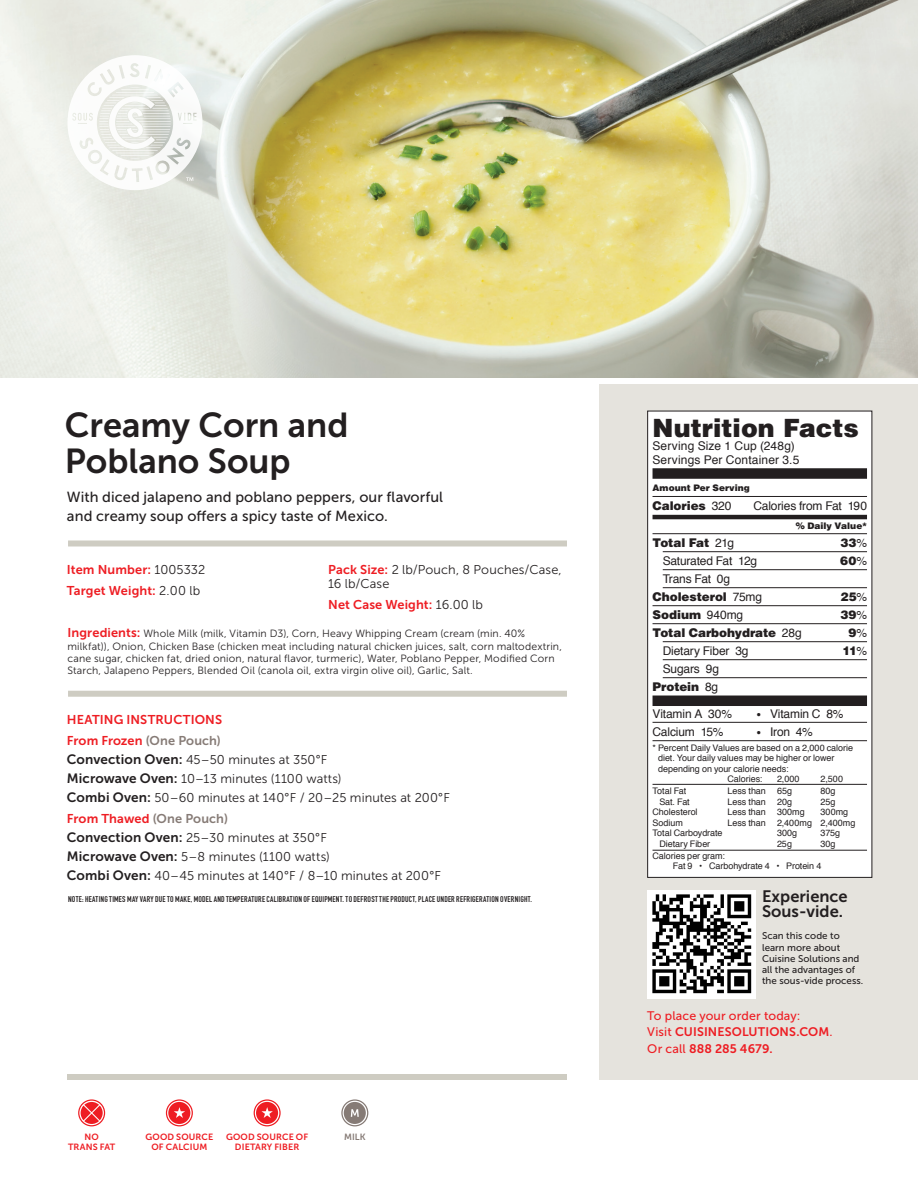
<style>
.page{position:relative;width:918px;height:1188px;background:#fff}
.page>*{position:absolute;margin:0;border:0;box-sizing:border-box;transform-origin:0 0}
._1_-_PRODUCT{font:34.5px/36px "Museo Sans 700";color:#231f20}
.t1{font:900 25.2px "Helvetica LT Std";color:#231f20}
.t2{font:16.5px/15px "Museo Sans 700";color:#231f20}
._2_-_DESCRIPTION-NEW{font:14.7px/18.8px "Museo Sans 500";letter-spacing:.005em;color:#231f20}
._8_-_Heating_Instruc{font:12.75px "Museo Sans 300";letter-spacing:.005em;color:#231f20}
._4_-_INFO_-_2_column{font:12.75px "Museo Sans 700";letter-spacing:.01em;color:#ee1d23}
._4_-_INFO_-_2_column-2{font:12.75px/14.2px "Museo Sans 300";letter-spacing:.01em;color:#231f20}
._7_-_Heating_Instruc{font:12.75px "Museo Sans 700";letter-spacing:.01em;color:#ee1d23}
._6_-_Heating_Instruc{font:12.75px "Museo Sans 700";letter-spacing:.01em;color:#ee1d23}
.t3{font:12.3px/16.5px "Museo Sans 700";letter-spacing:.01em;color:#ee1d23}
.t4{font:12.3px "Museo Sans 500";letter-spacing:.015em;color:#ee1d23}
.t5{font:12px "Helvetica";letter-spacing:-.01em;color:#231f20}
.t6{font:900 12px "Helvetica LT Std";letter-spacing:-.01em;color:#231f20}
.t7{font:12px/13.5px "Helvetica";letter-spacing:.01em;color:#231f20}
._5_-_INGREDIENTS{font:10.5px/12.3px "Museo Sans 300";letter-spacing:.015em;color:#231f20}
.t8{font:9.75px/11.2px "Museo Sans 500";color:#231f20}
.t9{font:9px/10.5px "Helvetica";letter-spacing:-.005em;color:#231f20}
._10_-_ICONS{font:9px/10.5px "Museo Sans 700";letter-spacing:.015em;color:#ee1d23;text-align:center}
.t10{font:900 9px "Helvetica LT Std";letter-spacing:.005em;color:#231f20}
._10_-_ICONS-2{font:9px "Museo Sans 700";color:#867b76}
._9_-_NOTE{font:8.25px "DIN Engschrift Std";letter-spacing:.025em;color:#231f20}
.s1{font-family:"Museo Sans 700";color:#ee1d23}
.s2{font-family:"Museo Sans 300";color:#231f20}
.s3{font-family:"Museo Sans 700";font-size:12.75px;color:#ee1d23}
.s4{color:#867b76}
.s5{font-family:"Museo Sans 700";font-size:13.5px}
.s6{font-family:"Helvetica";font-weight:400}
.s7{font-size:15px}
.s8{font-family:"Museo Sans 500"}
</style>
<div class="page">
<div style="left:599px;top:381px;width:319px;height:699px;background:#e5e3dd"></div>
<div style="left:68px;top:1075px;width:499px;height:5px;background:#ceccc2"></div>
<img style="left:648px;top:890px;width:108px;height:108px">
<svg style="left:78px;top:1099px;width:27px;height:27px"></svg>
<svg style="left:166px;top:1099px;width:27px;height:27px"></svg>
<svg style="left:254px;top:1099px;width:27px;height:27px"></svg>
<svg style="left:341px;top:1099px;width:27px;height:27px"></svg>
<div style="left:68px;top:540px;width:499px;height:6px;background:#ceccc2"></div>
<div style="left:68px;top:691px;width:499px;height:6px;background:#ceccc2"></div>
<svg style="left:647px;top:410px;width:226px;height:468px;background:#e9e9e9"></svg>
<img style="left:0;top:0;width:918px;height:378px">
<div style="left:0;top:378px;width:918px;height:5px;background:#fff"></div>
<svg style="left:68px;top:55px;width:134px;height:135px"></svg>
<p class="_1_-_PRODUCT" style="left:65px;top:407px;width:285px">Creamy Corn and<br>Poblano Soup</p>
<p class="_2_-_DESCRIPTION-NEW" style="left:67px;top:488px;width:378px">With diced jalapeno and poblano peppers, our flavorful and creamy soup offers a spicy taste of Mexico.</p>
<p class="_4_-_INFO_-_2_column-2" style="left:328px;top:563px;width:235px"><span class="s1">Pack Size:</span> 2 lb/Pouch, 8 Pouches/Case,<br>16 lb/Case</p>
<p class="_4_-_INFO_-_2_column" style="left:328px;top:598px;width:156px">Net Case Weight: <span class="s2">16.00 lb</span></p>
<p class="_5_-_INGREDIENTS" style="left:68px;top:628px;width:496px"><span class="s3">Ingredients:</span> Whole Milk (milk, Vitamin D3), Corn, Heavy Whipping Cream (cream (min. 40% milkfat)), Onion, Chicken Base (chicken meat including natural chicken juices, salt, corn maltodextrin, cane sugar, chicken fat, dried onion, natural flavor, turmeric), Water, Poblano Pepper, Modified Corn Starch, Jalapeno Peppers, Blended Oil (canola oil, extra virgin olive oil), Garlic, Salt.</p>
<p class="_6_-_Heating_Instruc" style="left:67px;top:713px;width:157px">HEATING INSTRUCTIONS</p>
<p class="_7_-_Heating_Instruc" style="left:67px;top:734px;width:155px">From Frozen <span class="s4">(One Pouch)</span></p>
<p class="_8_-_Heating_Instruc" style="left:67px;top:753px;width:262px"><span class="s5">Convection Oven:</span> 45–50 minutes at 350°F</p>
<p class="_8_-_Heating_Instruc" style="left:67px;top:772px;width:276px"><span class="s5">Microwave Oven:</span> 10–13 minutes (1100 watts)</p>
<p class="_8_-_Heating_Instruc" style="left:67px;top:791px;width:385px"><span class="s5">Combi Oven:</span> 50–60 minutes at 140°F / 20–25 minutes at 200°F</p>
<p class="_7_-_Heating_Instruc" style="left:67px;top:812px;width:162px">From Thawed <span class="s4">(One Pouch)</span></p>
<p class="_8_-_Heating_Instruc" style="left:67px;top:831px;width:262px"><span class="s5">Convection Oven:</span> 25–30 minutes at 350°F</p>
<p class="_8_-_Heating_Instruc" style="left:67px;top:850px;width:264px"><span class="s5">Microwave Oven:</span> 5–8 minutes (1100 watts)</p>
<p class="_8_-_Heating_Instruc" style="left:67px;top:869px;width:376px"><span class="s5">Combi Oven:</span> 40–45 minutes at 140°F / 8–10 minutes at 200°F</p>
<p class="_9_-_NOTE" style="left:68px;top:895px;width:466px">NOTE: HEATING TIMES MAY VARY DUE TO MAKE, MODEL AND TEMPERATURE CALIBRATION OF EQUIPMENT. TO DEFROST THE PRODUCT, PLACE UNDER REFRIGERATION OVERNIGHT.</p>
<p class="_4_-_INFO_-_2_column" style="left:67px;top:563px;width:140px">Item Number: <span class="s2">1005332</span></p>
<p class="_4_-_INFO_-_2_column" style="left:67px;top:584px;width:135px">Target Weight: <span class="s2">2.00 lb</span></p>
<p class="_10_-_ICONS" style="left:68px;top:1131px;width:49px">NO<br>TRANS FAT</p>
<p class="_10_-_ICONS" style="left:145px;top:1131px;width:69px">GOOD SOURCE<br>OF CALCIUM</p>
<p class="_10_-_ICONS" style="left:226px;top:1131px;width:84px">GOOD SOURCE OF<br>DIETARY FIBER</p>
<p class="_10_-_ICONS-2" style="left:344px;top:1132px;width:23px">MILK</p>
<h2 class="t1" style="left:653px;top:411px;width:208px">Nutrition Facts</h2>
<p class="t7" style="left:653px;top:440px;width:148px">Serving Size 1 Cup (248g)<br>Servings Per Container 3.5</p>
<p class="t10" style="left:653px;top:482px;width:99px">Amount Per Serving</p>
<p class="t6" style="left:653px;top:498px;width:80px">Calories <span class="s6">320</span></p>
<p class="t5" style="left:753px;top:497px;width:115px">Calories from Fat 190</p>
<p class="t10" style="left:796px;top:520px;width:73px">% Daily Value*</p>
<p class="t6" style="left:653px;top:535px;width:83px">Total Fat <span class="s6">21g</span></p>
<p class="t6" style="left:841px;top:535px;width:28px">33<span class="s6">%</span></p>
<p class="t5" style="left:663px;top:552px;width:96px">Saturated Fat 12g</p>
<p class="t6" style="left:840px;top:553px;width:28px">60<span class="s6">%</span></p>
<p class="t5" style="left:663px;top:570px;width:69px">Trans Fat 0g</p>
<p class="t6" style="left:653px;top:589px;width:111px">Cholesterol <span class="s6">75mg</span></p>
<p class="t6" style="left:841px;top:589px;width:28px">25<span class="s6">%</span></p>
<p class="t6" style="left:653px;top:607px;width:92px">Sodium <span class="s6">940mg</span></p>
<p class="t6" style="left:840px;top:607px;width:28px">39<span class="s6">%</span></p>
<p class="t6" style="left:653px;top:625px;width:151px">Total Carbohydrate <span class="s6">28g</span></p>
<p class="t6" style="left:848px;top:625px;width:20px">9<span class="s6">%</span></p>
<p class="t5" style="left:663px;top:642px;width:87px">Dietary Fiber 3g</p>
<p class="t6" style="left:843px;top:643px;width:26px">11<span class="s6">%</span></p>
<p class="t5" style="left:663px;top:660px;width:58px">Sugars 9g</p>
<p class="t6" style="left:653px;top:679px;width:67px">Protein <span class="s6">8g</span></p>
<p class="t5" style="left:653px;top:705px;width:81px">Vitamin A 30%</p>
<p class="t5" style="left:756px;top:705px;width:89px"><span class="s7">•</span> Vitamin C 8%</p>
<p class="t5" style="left:653px;top:723px;width:72px">Calcium 15%</p>
<p class="t5" style="left:756px;top:723px;width:58px"><span class="s7">•</span> Iron 4%</p>
<p class="t9" style="left:653px;top:743px;width:202px">* Percent Daily Values are based on a 2,000 calorie</p>
<p class="t9" style="left:658px;top:753px;width:178px">diet. Your daily values may be higher or lower</p>
<p class="t9" style="left:658px;top:764px;width:132px">depending on your calorie needs:</p>
<p class="t9" style="left:728px;top:774px;width:36px">Calories:</p>
<p class="t9" style="left:777px;top:774px;width:24px">2,000</p>
<p class="t9" style="left:821px;top:774px;width:24px">2,500</p>
<p class="t9" style="left:653px;top:786px;width:35px">Total Fat</p>
<p class="t9" style="left:728px;top:786px;width:66px">Less than 65g</p>
<p class="t9" style="left:821px;top:786px;width:17px">80g</p>
<p class="t9" style="left:659px;top:797px;width:32px">Sat. Fat</p>
<p class="t9" style="left:728px;top:797px;width:66px">Less than 20g</p>
<p class="t9" style="left:821px;top:797px;width:16px">25g</p>
<p class="t9" style="left:653px;top:807px;width:47px">Cholesterol</p>
<p class="t9" style="left:728px;top:807px;width:79px">Less than 300mg</p>
<p class="t9" style="left:821px;top:807px;width:29px">300mg</p>
<p class="t9" style="left:653px;top:818px;width:32px">Sodium</p>
<p class="t9" style="left:728px;top:818px;width:129px">Less than 2,400mg 2,400mg</p>
<p class="t9" style="left:653px;top:828px;width:72px">Total Carboydrate</p>
<p class="t9" style="left:777px;top:828px;width:22px">300g</p>
<p class="t9" style="left:821px;top:828px;width:21px">375g</p>
<p class="t9" style="left:659px;top:839px;width:52px">Dietary Fiber</p>
<p class="t9" style="left:777px;top:839px;width:16px">25g</p>
<p class="t9" style="left:821px;top:839px;width:17px">30g</p>
<p class="t9" style="left:673px;top:851px;width:150px;text-indent:-20px">Calories per gram:<br>Fat 9 • Carbohydrate 4 • Protein 4</p>
<h3 class="t2" style="left:762px;top:889px;width:87px">Experience<br>Sous-vide.</h3>
<p class="t8" style="left:762px;top:930px;width:103px">Scan this code to learn more about<br>Cuisine Solutions and all the advantages of the sous-vide process.</p>
<p class="t4" style="left:647px;top:1009px;width:155px">To place your order today:</p>
<p class="t3" style="left:647px;top:1024px;width:187px"><span class="s8">Visit</span> CUISINESOLUTIONS.COM<span class="s8">.<br>Or call</span> 888 285 4679.</p>
</div>
